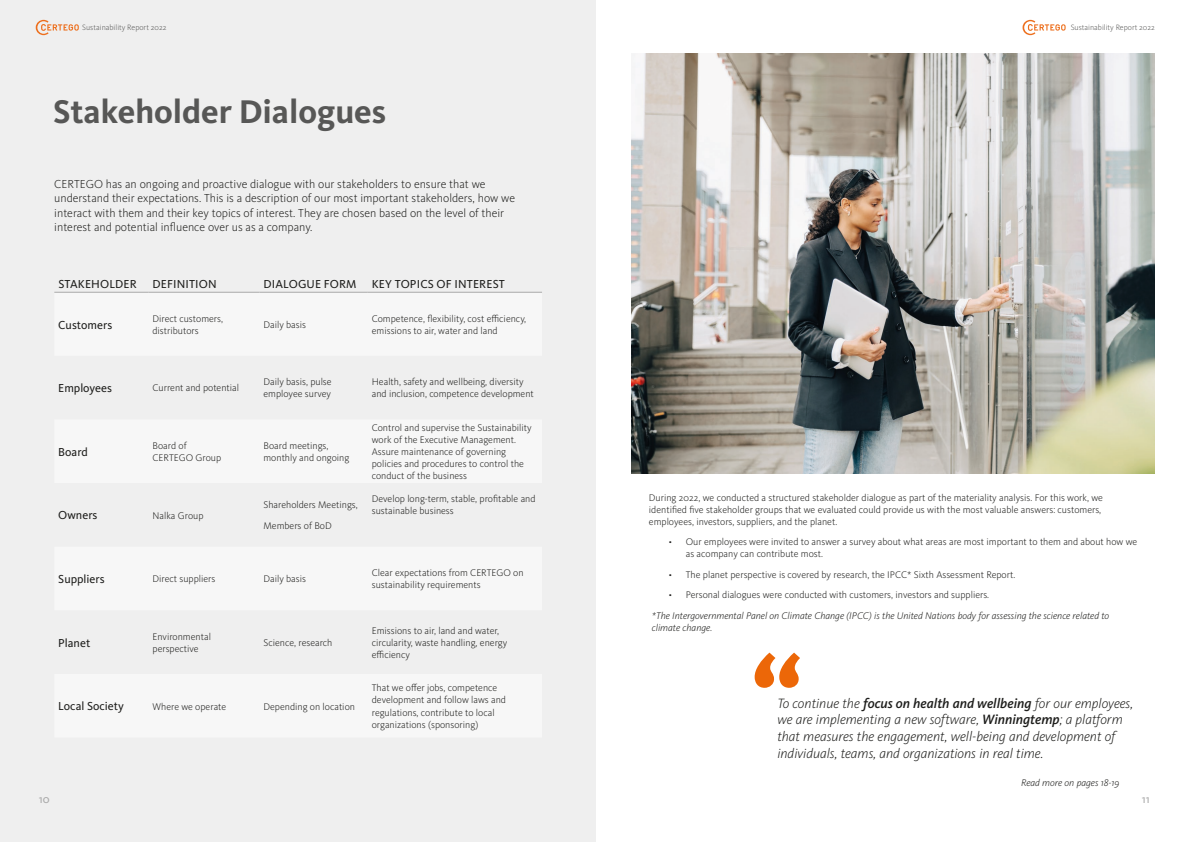
<style>
.page{position:relative;width:1191px;height:842px;background:#fff}
.page>*{position:absolute;margin:0;border:0;box-sizing:border-box;transform-origin:0 0}
.t1{font:700 34px "Kievit Pro";color:#575756}
.t2{font:italic 300 14px/16.8px "Kievit Pro";color:#1d1d1b}
.t3{font:300 12px/14.4px "Kievit Pro";color:#1d1d1b}
.t4{font:12px "Kievit Pro";color:#1d1d1b}
.t5{font:12px "Kievit Pro";color:#aaa}
.t6{font:300 10px/12px "Kievit Pro";color:#1d1d1b}
.t7{font:italic 300 10px/12px "Kievit Pro";color:#1d1d1b}
.t8{font:300 8px "Kievit Pro";color:#575756}
.s1{font-weight:500}
</style>
<div class="page">
<div style="left:0;top:0;width:595px;height:842px;background:#efefef"></div>
<img style="left:631px;top:53px;width:524px;height:421px">
<hr style="left:54px;top:292px;width:94px;height:1px;background:#aaa">
<hr style="left:148px;top:292px;width:111px;height:1px;background:#aaa">
<hr style="left:259px;top:292px;width:109px;height:1px;background:#aaa">
<hr style="left:368px;top:292px;width:174px;height:1px;background:#aaa">
<svg style="left:754px;top:653px;width:46px;height:35px"></svg>
<svg style="left:36px;top:20px;width:43px;height:15px"></svg>
<svg style="left:1022px;top:20px;width:43px;height:15px"></svg>
<p class="t8" style="left:82px;top:23px;width:86px">Sustainability Report 2022</p>
<p class="t8" style="left:1070px;top:23px;width:86px">Sustainability Report 2022</p>
<h1 class="t1" style="left:53px;top:91px;width:334px">Stakeholder Dialogues</h1>
<p class="t3" style="left:54px;top:176px;width:462px">CERTEGO has an ongoing and proactive dialogue with our stakeholders to ensure that we understand their expectations. This is a description of our most important stakeholders, how we interact with them and their key topics of interest. They are chosen based on the level of their interest and potential influence over us as a company.</p>
<p class="t4" style="left:58px;top:277px;width:80px">STAKEHOLDER</p>
<p class="t4" style="left:153px;top:277px;width:66px">DEFINITION</p>
<p class="t4" style="left:263px;top:277px;width:94px">DIALOGUE FORM</p>
<p class="t4" style="left:372px;top:277px;width:134px">KEY TOPICS OF INTEREST</p>
<p class="t4" style="left:58px;top:317px;width:56px">Customers</p>
<p class="t6" style="left:152px;top:312px;width:72px">Direct customers, distributors</p>
<p class="t6" style="left:263px;top:318px;width:44px">Daily basis</p>
<p class="t6" style="left:372px;top:312px;width:156px">Competence, flexibility, cost efficiency, emissions to air, water and land</p>
<p class="t4" style="left:58px;top:381px;width:55px">Employees</p>
<p class="t6" style="left:152px;top:382px;width:88px">Current and potential</p>
<p class="t6" style="left:263px;top:376px;width:70px">Daily basis, pulse employee survey</p>
<p class="t6" style="left:372px;top:376px;width:164px">Health, safety and wellbeing, diversity and inclusion, competence development</p>
<p class="t4" style="left:58px;top:445px;width:31px">Board</p>
<p class="t6" style="left:152px;top:440px;width:70px">Board of<br>CERTEGO Group</p>
<p class="t6" style="left:263px;top:440px;width:87px">Board meetings, monthly and ongoing</p>
<p class="t6" style="left:372px;top:422px;width:161px">Control and supervise the Sustainability work of the Executive Management.<br>Assure maintenance of governing policies and procedures to control the conduct of the business</p>
<p class="t4" style="left:58px;top:508px;width:41px">Owners</p>
<p class="t6" style="left:152px;top:509px;width:53px">Nalka Group</p>
<p class="t6" style="left:263px;top:495px;width:96px;line-height:20.5px">Shareholders Meetings,<br>Members of BoD</p>
<p class="t6" style="left:372px;top:493px;width:165px">Develop long-term, stable, profitable and sustainable business</p>
<p class="t4" style="left:58px;top:572px;width:48px">Suppliers</p>
<p class="t6" style="left:152px;top:573px;width:64px">Direct suppliers</p>
<p class="t6" style="left:263px;top:573px;width:44px">Daily basis</p>
<p class="t6" style="left:372px;top:567px;width:153px">Clear expectations from CERTEGO on sustainability requirements</p>
<p class="t4" style="left:58px;top:635px;width:33px">Planet</p>
<p class="t6" style="left:152px;top:630px;width:60px">Environmental perspective</p>
<p class="t6" style="left:263px;top:636px;width:70px">Science, research</p>
<p class="t4" style="left:58px;top:699px;width:67px">Local Society</p>
<p class="t6" style="left:152px;top:700px;width:75px">Where we operate</p>
<p class="t6" style="left:263px;top:700px;width:93px">Depending on location</p>
<p class="t6" style="left:372px;top:624px;width:137px">Emissions to air, land and water, circularity, waste handling, energy efficiency</p>
<p class="t6" style="left:372px;top:682px;width:136px">That we offer jobs, competence development and follow laws and regulations, contribute to local organizations (sponsoring)</p>
<p class="t5" style="left:39px;top:791px;width:12px">10</p>
<p class="t6" style="left:649px;top:491px;width:455px">During 2022, we conducted a structured stakeholder dialogue as part of the materiality analysis. For this work, we identified five stakeholder groups that we evaluated could provide us with the most valuable answers: customers, employees, investors, suppliers, and the planet.</p>
<p class="t6" style="left:686px;top:536px;width:453px;text-indent:-17px">• Our employees were invited to answer a survey about what areas are most important to them and about how we as acompany can contribute most.</p>
<p class="t6" style="left:669px;top:568px;width:348px">• The planet perspective is covered by research, the IPCC* Sixth Assessment Report.</p>
<p class="t6" style="left:669px;top:589px;width:322px">• Personal dialogues were conducted with customers, investors and suppliers.</p>
<p class="t7" style="left:652px;top:609px;width:459px">*The Intergovernmental Panel on Climate Change (IPCC) is the United Nations body for assessing the science related to climate change.</p>
<p class="t2" style="left:777px;top:694px;width:357px">To continue the <span class="s1">focus on health and wellbeing</span> for our employees, we are implementing a new software, <span class="s1">Winningtemp</span>; a platform that measures the engagement, well-being and development of individuals, teams, and organizations in real time.</p>
<p class="t7" style="left:1021px;top:777px;width:100px">Read more on pages 18-19</p>
<p class="t5" style="left:1141px;top:791px;width:9px">11</p>
</div>
